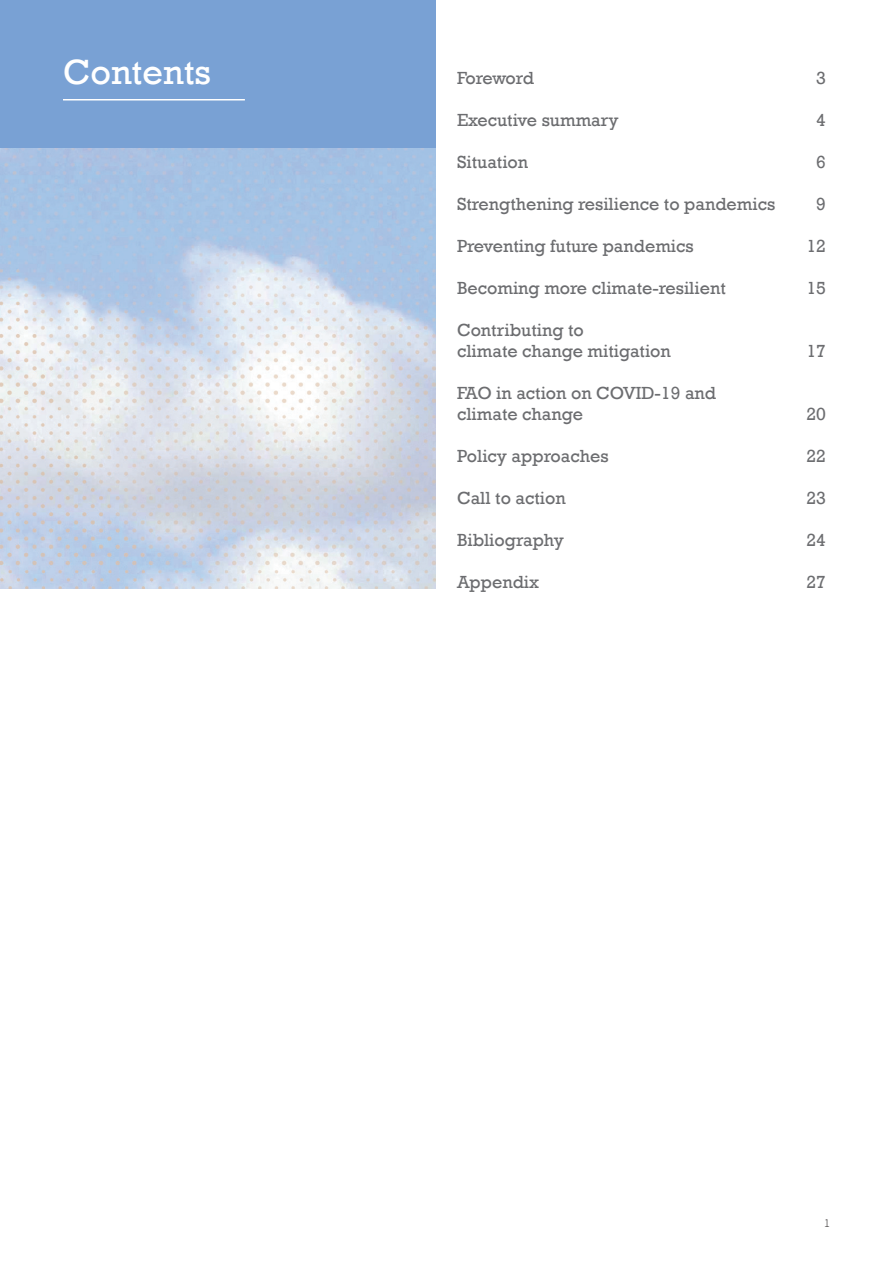
<style>
.page{position:relative;width:893px;height:1263px;background:#fff}
.page>*{position:absolute;margin:0;border:0;box-sizing:border-box;transform-origin:0 0}
.t1{font:36px "Rockwell";color:#fff}
.t2{font:18px/21px "Rockwell";color:#6c6d70}
.t3{font:18px "Rockwell";letter-spacing:-.035em;color:#6c6d70}
.t4{font:300 12px "Source Sans Pro";color:#231f20}
</style>
<div class="page">
<img style="left:0;top:147px;width:436px;height:441px">
<div style="left:0;top:0;width:436px;height:147px;background:#79a1d4"></div>
<hr style="left:63px;top:99px;width:182px;height:1px;background:#fff">
<h1 class="t1" style="left:63px;top:51px;width:150px">Contents</h1>
<p class="t3" style="left:457px;top:68px;width:78px">Foreword</p>
<p class="t2" style="left:816px;top:68px;width:11px">3</p>
<p class="t2" style="left:457px;top:110px;width:163px">Executive summary</p>
<p class="t2" style="left:816px;top:110px;width:11px">4</p>
<p class="t2" style="left:457px;top:152px;width:73px">Situation</p>
<p class="t2" style="left:816px;top:152px;width:11px">6</p>
<p class="t2" style="left:457px;top:194px;width:320px">Strengthening resilience to pandemics</p>
<p class="t2" style="left:816px;top:194px;width:11px">9</p>
<p class="t2" style="left:457px;top:236px;width:238px">Preventing future pandemics</p>
<p class="t2" style="left:806px;top:236px;width:21px">12</p>
<p class="t2" style="left:457px;top:278px;width:270px">Becoming more climate-resilient</p>
<p class="t2" style="left:806px;top:278px;width:21px">15</p>
<p class="t2" style="left:457px;top:320px;width:215px">Contributing to<br>climate change mitigation</p>
<p class="t2" style="left:806px;top:341px;width:21px">17</p>
<p class="t2" style="left:457px;top:383px;width:261px">FAO in action on COVID-19 and climate change</p>
<p class="t2" style="left:806px;top:404px;width:21px">20</p>
<p class="t2" style="left:457px;top:446px;width:153px">Policy approaches</p>
<p class="t2" style="left:806px;top:446px;width:21px">22</p>
<p class="t2" style="left:457px;top:488px;width:110px">Call to action</p>
<p class="t2" style="left:806px;top:488px;width:21px">23</p>
<p class="t2" style="left:457px;top:530px;width:108px">Bibliography</p>
<p class="t2" style="left:806px;top:530px;width:21px">24</p>
<p class="t2" style="left:457px;top:572px;width:84px">Appendix</p>
<p class="t2" style="left:806px;top:572px;width:21px">27</p>
<p class="t4" style="left:824px;top:1216px;width:7px">1</p>
</div>
